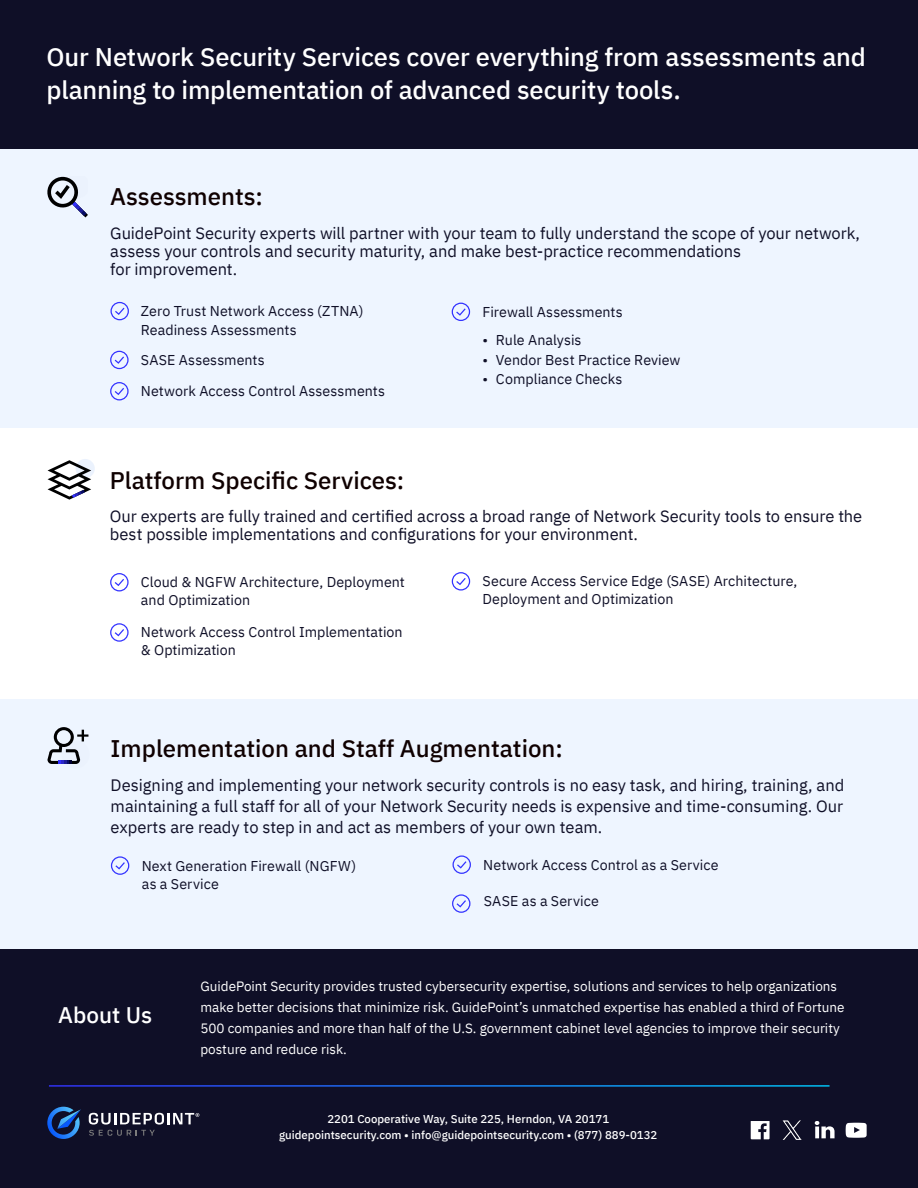
<style>
.page{position:relative;width:918px;height:1188px;background:#fff}
.page>*{position:absolute;margin:0;border:0;box-sizing:border-box;transform-origin:0 0}
.t1{font:500 25.5px/33px "IBM Plex Sans";letter-spacing:-.005em;color:#fff}
.t2{font:500 24px "IBM Plex Sans";color:#0f0000}
.t3{font:500 22.5px "IBM Plex Sans";color:#fff}
.t4{font:16.5px/18px "IBM Plex Sans";letter-spacing:-.005em;color:#0f0f27}
.t5{font:14.25px/18px "IBM Plex Sans";letter-spacing:.005em;color:#0f0f27}
.t6{font:13.5px/21px "IBM Plex Sans";color:#fff}
.t7{font:500 11.4px/15.8px "IBM Plex Sans";color:#fff;text-align:center}
</style>
<div class="page">
<div style="left:0;top:148px;width:918px;height:280px;background:#eef5ff"></div>
<svg style="left:47px;top:176px;width:41px;height:41px"></svg>
<div style="left:0;top:699px;width:918px;height:284px;background:#eef5ff"></div>
<svg style="left:110px;top:573px;width:19px;height:18px"></svg>
<svg style="left:452px;top:572px;width:18px;height:19px"></svg>
<svg style="left:110px;top:623px;width:19px;height:19px"></svg>
<div style="left:76px;top:459px;width:19px;height:19px;background:#ebf2fd;border-radius:10px"></div>
<svg style="left:48px;top:460px;width:43px;height:40px"></svg>
<svg style="left:111px;top:856px;width:18px;height:19px"></svg>
<svg style="left:453px;top:855px;width:18px;height:19px"></svg>
<svg style="left:48px;top:727px;width:40px;height:37px"></svg>
<svg style="left:452px;top:894px;width:18px;height:19px"></svg>
<div style="left:0;top:949px;width:918px;height:239px;background:#0f0f27"></div>
<hr style="left:49px;top:1085px;width:781px;height:2px;background:#fff">
<svg style="left:751px;top:1121px;width:19px;height:18px"></svg>
<svg style="left:815px;top:1121px;width:20px;height:17px"></svg>
<svg style="left:846px;top:1123px;width:21px;height:15px"></svg>
<svg style="left:89px;top:1113px;width:110px;height:23px"></svg>
<svg style="left:47px;top:1107px;width:34px;height:32px"></svg>
<img style="left:783px;top:1121px;width:19px;height:19px">
<div style="left:0;top:0;width:918px;height:148px;background:#0f0f27"></div>
<svg style="left:110px;top:302px;width:19px;height:18px"></svg>
<svg style="left:110px;top:351px;width:19px;height:18px"></svg>
<svg style="left:452px;top:303px;width:18px;height:18px"></svg>
<svg style="left:110px;top:382px;width:19px;height:18px"></svg>
<h1 class="t1" style="left:46px;top:39px;width:821px">Our Network Security Services cover everything from assessments and planning to implementation of advanced security tools.</h1>
<h2 class="t2" style="left:110px;top:178px;width:154px">Assessments:</h2>
<p class="t4" style="left:110px;top:223px;width:751px">GuidePoint Security experts will partner with your team to fully understand the scope of your network, assess your controls and security maturity, and make best-practice recommendations<br>for improvement.</p>
<p class="t5" style="left:141px;top:300px;width:224px;line-height:19.5px">Zero Trust Network Access (ZTNA)<br>Readiness Assessments</p>
<p class="t5" style="left:141px;top:350px;width:125px">SASE Assessments</p>
<p class="t5" style="left:482px;top:302px;width:142px">Firewall Assessments</p>
<p class="t5" style="left:482px;top:330px;width:101px">• Rule Analysis</p>
<p class="t5" style="left:482px;top:350px;width:200px">• Vendor Best Practice Review</p>
<p class="t5" style="left:482px;top:369px;width:141px">• Compliance Checks</p>
<p class="t5" style="left:141px;top:381px;width:246px">Network Access Control Assessments</p>
<h2 class="t2" style="left:110px;top:462px;width:296px">Platform Specific Services:</h2>
<p class="t4" style="left:110px;top:506px;width:754px">Our experts are fully trained and certified across a broad range of Network Security tools to ensure the best possible implementations and configurations for your environment.</p>
<p class="t5" style="left:141px;top:572px;width:266px">Cloud &amp; NGFW Architecture, Deployment and Optimization</p>
<p class="t5" style="left:483px;top:571px;width:316px">Secure Access Service Edge (SASE) Architecture,<br>Deployment and Optimization</p>
<p class="t5" style="left:141px;top:622px;width:263px">Network Access Control Implementation &amp; Optimization</p>
<h2 class="t2" style="left:111px;top:730px;width:454px">Implementation and Staff Augmentation:</h2>
<p class="t4" style="left:111px;top:773px;width:735px;line-height:21px;text-align:justify">Designing and implementing your network security controls is no easy task, and hiring, training, and maintaining a full staff for all of your Network Security needs is expensive and time-consuming. Our experts are ready to step in and act as members of your own team.</p>
<p class="t5" style="left:142px;top:855px;width:216px">Next Generation Firewall (NGFW) as a Service</p>
<p class="t5" style="left:483px;top:854px;width:237px">Network Access Control as a Service</p>
<p class="t5" style="left:484px;top:891px;width:117px">SASE as a Service</p>
<h3 class="t3" style="left:58px;top:997px;width:96px">About Us</h3>
<p class="t6" style="left:200px;top:975px;width:646px">GuidePoint Security provides trusted cybersecurity expertise, solutions and services to help organizations make better decisions that minimize risk. GuidePoint’s unmatched expertise has enabled a third of Fortune 500 companies and more than half of the U.S. government cabinet level agencies to improve their security posture and reduce risk.</p>
<p class="t7" style="left:279px;top:1110px;width:380px">2201 Cooperative Way, Suite 225, Herndon, VA 20171 guidepointsecurity.com • info@guidepointsecurity.com • (877) 889-0132</p>
</div>
